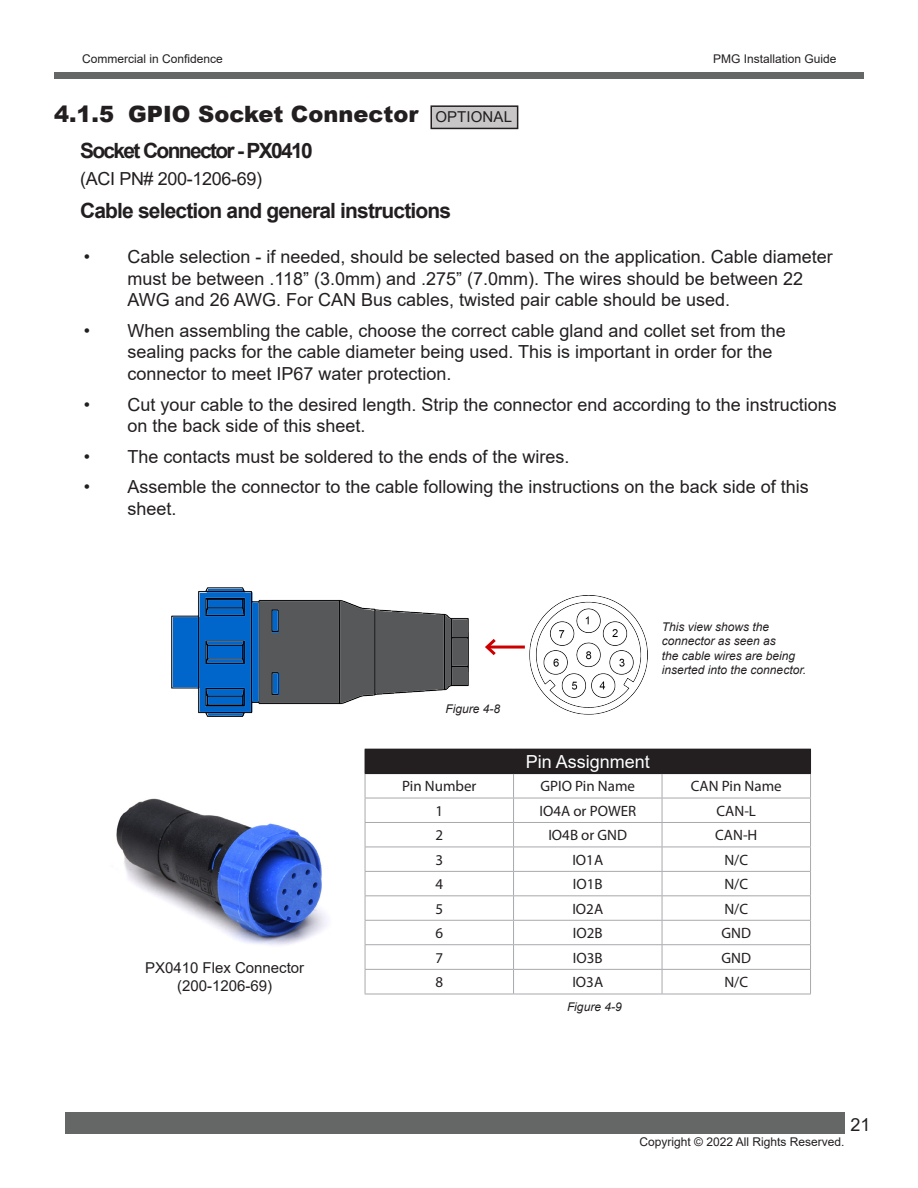
<style>
.page{position:relative;width:918px;height:1188px;background:#fff}
.page>*{position:absolute;margin:0;border:0;box-sizing:border-box;transform-origin:0 0}
.Subhead_1{font:900 22.5px "Arial";color:#231f20}
.t1{font:700 21px "Arial";letter-spacing:-.04em;color:#231f20}
.t2{font:700 21px "Arial";letter-spacing:-.08em;color:#231f20}
.t3{font:18px/21.6px "Arial";color:#231f20}
.t4{font:18px "Arial";letter-spacing:-.02em;color:#231f20}
.t5{font:18px "Arial";color:#fff}
.t6{font:15px "Myriad Pro";color:#231f20}
.t7{font:15px "Arial";color:#231f20}
.t8{font:italic 12px/14.4px "Arial";color:#231f20}
.t9{font:12px "Arial";color:#231f20}
</style>
<div class="page">
<div style="left:54px;top:72px;width:810px;height:7px;background:#656666"></div>
<div style="left:65px;top:1112px;width:780px;height:22px;background:#656666"></div>
<img style="left:116px;top:798px;width:211px;height:147px">
<img style="left:529px;top:596px;width:118px;height:118px">
<div style="left:365px;top:749px;width:446px;height:25px;background:#231f20"></div>
<hr style="left:365px;top:798px;width:149px;height:1px;background:#a8a9ad">
<hr style="left:514px;top:798px;width:148px;height:1px;background:#a8a9ad">
<hr style="left:662px;top:798px;width:149px;height:1px;background:#a8a9ad">
<hr style="left:365px;top:822px;width:149px;height:1px;background:#a8a9ad">
<hr style="left:514px;top:822px;width:148px;height:1px;background:#a8a9ad">
<hr style="left:662px;top:822px;width:149px;height:1px;background:#a8a9ad">
<hr style="left:365px;top:847px;width:149px;height:1px;background:#a8a9ad">
<hr style="left:514px;top:847px;width:148px;height:1px;background:#a8a9ad">
<hr style="left:662px;top:847px;width:149px;height:1px;background:#a8a9ad">
<hr style="left:365px;top:871px;width:149px;height:1px;background:#a8a9ad">
<hr style="left:514px;top:871px;width:148px;height:1px;background:#a8a9ad">
<hr style="left:662px;top:871px;width:149px;height:1px;background:#a8a9ad">
<hr style="left:365px;top:895px;width:149px;height:1px;background:#a8a9ad">
<hr style="left:514px;top:895px;width:148px;height:1px;background:#a8a9ad">
<hr style="left:662px;top:895px;width:149px;height:1px;background:#a8a9ad">
<hr style="left:365px;top:920px;width:149px;height:1px;background:#a8a9ad">
<hr style="left:514px;top:920px;width:148px;height:1px;background:#a8a9ad">
<hr style="left:662px;top:920px;width:149px;height:1px;background:#a8a9ad">
<hr style="left:365px;top:944px;width:149px;height:1px;background:#a8a9ad">
<hr style="left:514px;top:944px;width:148px;height:1px;background:#a8a9ad">
<hr style="left:662px;top:944px;width:149px;height:1px;background:#a8a9ad">
<hr style="left:365px;top:969px;width:149px;height:1px;background:#a8a9ad">
<svg style="left:365px;top:774px;width:1px;height:220px"></svg>
<hr style="left:514px;top:969px;width:148px;height:1px;background:#a8a9ad">
<svg style="left:513px;top:774px;width:1px;height:220px"></svg>
<hr style="left:662px;top:969px;width:149px;height:1px;background:#a8a9ad">
<svg style="left:662px;top:774px;width:1px;height:220px"></svg>
<svg style="left:810px;top:774px;width:1px;height:220px"></svg>
<hr style="left:365px;top:994px;width:149px;height:1px;background:#a8a9ad">
<hr style="left:514px;top:994px;width:148px;height:1px;background:#a8a9ad">
<hr style="left:662px;top:994px;width:149px;height:1px;background:#a8a9ad">
<hr style="left:487px;top:646px;width:38px;height:3px;background:#c00">
<svg style="left:485px;top:639px;width:14px;height:17px"></svg>
<img style="left:172px;top:588px;width:297px;height:129px">
<div style="left:431px;top:106px;width:87px;height:22px;background:#c8c6c6"></div>
<div style="left:430px;top:105px;width:88px;height:24px;border:2px solid #231f20"></div>
<p class="t9" style="left:82px;top:51px;width:142px">Commercial in Confidence</p>
<p class="t9" style="left:713px;top:51px;width:125px">PMG Installation Guide</p>
<p class="Subhead_1" style="left:54px;top:98px;width:366px">4.1.5 GPIO Socket Connector</p>
<p class="t2" style="left:80px;top:136px;width:234px">Socket Connector - PX0410</p>
<p class="t4" style="left:80px;top:166px;width:183px">(ACI PN# 200-1206-69)</p>
<p class="t7" style="left:435px;top:106px;width:78px">OPTIONAL</p>
<p class="t1" style="left:80px;top:196px;width:373px">Cable selection and general instructions</p>
<p class="t3" style="left:127px;top:246px;width:707px;text-indent:-44px">• Cable selection - if needed, should be selected based on the application. Cable diameter must be between .118” (3.0mm) and .275” (7.0mm). The wires should be between 22<br>AWG and 26 AWG. For CAN Bus cables, twisted pair cable should be used.</p>
<p class="t3" style="left:127px;top:320px;width:660px;text-indent:-44px">• When assembling the cable, choose the correct cable gland and collet set from the sealing packs for the cable diameter being used. This is important in order for the connector to meet IP67 water protection.</p>
<p class="t3" style="left:127px;top:393px;width:711px;text-indent:-44px">• Cut your cable to the desired length. Strip the connector end according to the instructions on the back side of this sheet.</p>
<p class="t3" style="left:84px;top:446px;width:487px">• The contacts must be soldered to the ends of the wires.</p>
<p class="t3" style="left:127px;top:476px;width:683px;text-indent:-44px">• Assemble the connector to the cable following the instructions on the back side of this sheet.</p>
<p class="t7" style="left:145px;top:958px;width:161px">PX0410 Flex Connector</p>
<p class="t7" style="left:177px;top:976px;width:97px">(200-1206-69)</p>
<p class="t8" style="left:446px;top:702px;width:56px">Figure 4-8</p>
<p class="t8" style="left:662px;top:620px;width:146px">This view shows the connector as seen as<br>the cable wires are being inserted into the connector.</p>
<p class="t5" style="left:526px;top:749px;width:126px">Pin Assignment</p>
<p class="t6" style="left:402px;top:777px;width:76px">Pin Number</p>
<p class="t6" style="left:540px;top:777px;width:96px">GPIO Pin Name</p>
<p class="t6" style="left:691px;top:777px;width:92px">CAN Pin Name</p>
<p class="t6" style="left:435px;top:802px;width:9px">1</p>
<p class="t6" style="left:539px;top:802px;width:98px">IO4A or POWER</p>
<p class="t6" style="left:717px;top:802px;width:41px">CAN-L</p>
<p class="t6" style="left:435px;top:826px;width:9px">2</p>
<p class="t6" style="left:548px;top:826px;width:80px">IO4B or GND</p>
<p class="t6" style="left:715px;top:826px;width:44px">CAN-H</p>
<p class="t6" style="left:435px;top:851px;width:9px">3</p>
<p class="t6" style="left:572px;top:851px;width:32px">IO1A</p>
<p class="t6" style="left:724px;top:851px;width:25px">N/C</p>
<p class="t6" style="left:435px;top:875px;width:9px">4</p>
<p class="t6" style="left:573px;top:875px;width:31px">IO1B</p>
<p class="t6" style="left:724px;top:875px;width:25px">N/C</p>
<p class="t6" style="left:435px;top:899px;width:9px">5</p>
<p class="t6" style="left:572px;top:899px;width:32px">IO2A</p>
<p class="t6" style="left:724px;top:899px;width:25px">N/C</p>
<p class="t6" style="left:435px;top:924px;width:9px">6</p>
<p class="t6" style="left:573px;top:924px;width:31px">IO2B</p>
<p class="t6" style="left:722px;top:924px;width:31px">GND</p>
<p class="t6" style="left:435px;top:948px;width:9px">7</p>
<p class="t6" style="left:573px;top:948px;width:31px">IO3B</p>
<p class="t6" style="left:722px;top:948px;width:31px">GND</p>
<p class="t6" style="left:435px;top:973px;width:9px">8</p>
<p class="t6" style="left:572px;top:973px;width:32px">IO3A</p>
<p class="t6" style="left:724px;top:973px;width:25px">N/C</p>
<p class="t8" style="left:567px;top:999px;width:56px">Figure 4-9</p>
<p class="t3" style="left:850px;top:1113px;width:22px">21</p>
<p class="t9" style="left:640px;top:1133px;width:206px">Copyright © 2022 All Rights Reserved.</p>
</div>
